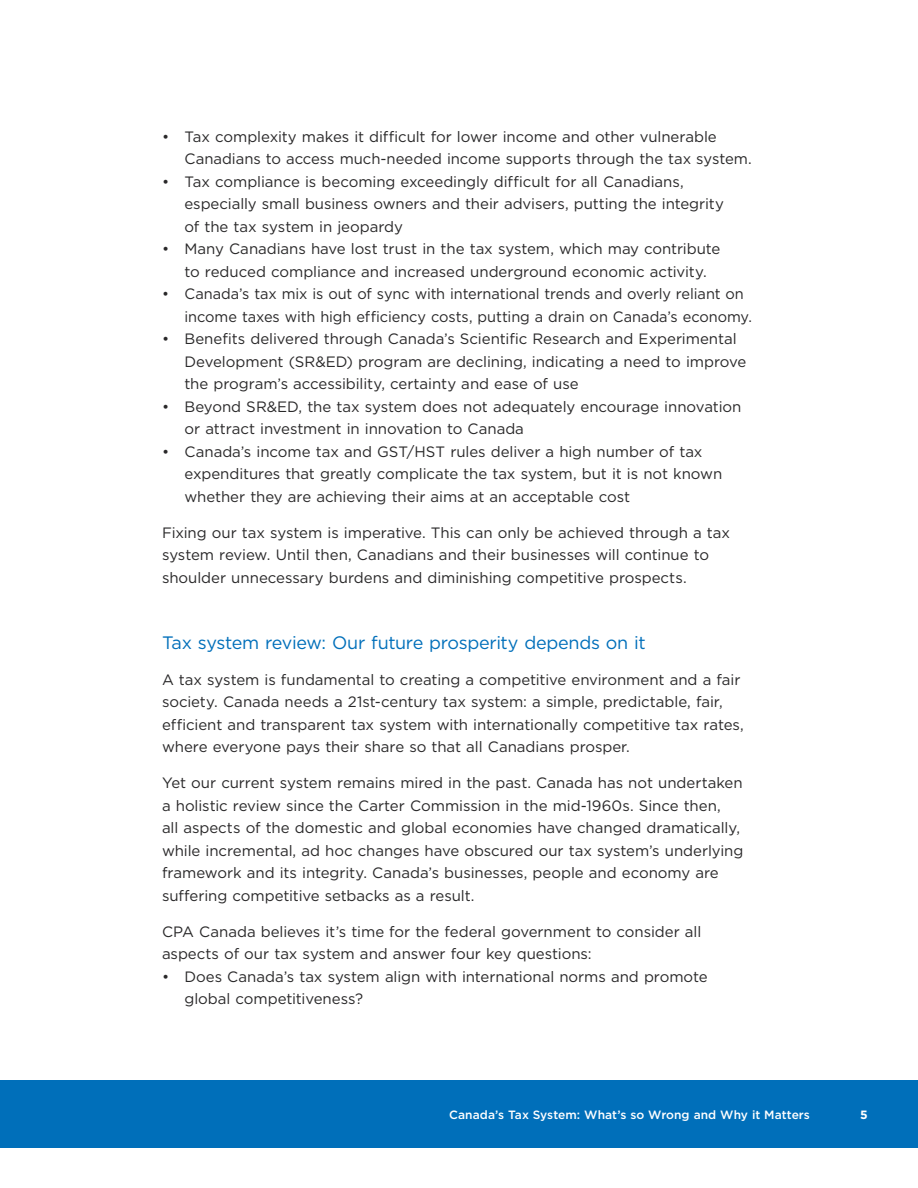
<style>
.page{position:relative;width:918px;height:1188px;background:#fff}
.page>*{position:absolute;margin:0;border:0;box-sizing:border-box;transform-origin:0 0}
.t1{font:18px "Gotham";letter-spacing:-.02em;color:#006fba}
.t2{font:15px/22.5px "Gotham";letter-spacing:-.005em;color:#292829}
.t3{font:500 12px "Gotham";color:#fff}
.t4{font:700 12px "Gotham";color:#fff}
</style>
<div class="page">
<div style="left:0;top:1080px;width:918px;height:68px;background:#006fba"></div>
<p class="t2" style="left:184px;top:125px;width:569px;text-indent:-22px">• Tax complexity makes it difficult for lower income and other vulnerable<br>Canadians to access much-needed income supports through the tax system.</p>
<p class="t2" style="left:184px;top:170px;width:541px;text-indent:-22px">• Tax compliance is becoming exceedingly difficult for all Canadians, especially small business owners and their advisers, putting the integrity of the tax system in jeopardy</p>
<p class="t2" style="left:162px;top:237px;width:560px;text-align:center">• Many Canadians have lost trust in the tax system, which may contribute to reduced compliance and increased underground economic activity.</p>
<p class="t2" style="left:184px;top:282px;width:569px;text-indent:-22px">• Canada’s tax mix is out of sync with international trends and overly reliant on income taxes with high efficiency costs, putting a drain on Canada’s economy.</p>
<p class="t2" style="left:184px;top:327px;width:563px;text-indent:-22px">• Benefits delivered through Canada’s Scientific Research and Experimental<br>Development (SR&amp;ED) program are declining, indicating a need to improve the program’s accessibility, certainty and ease of use</p>
<p class="t2" style="left:184px;top:395px;width:558px;text-indent:-22px">• Beyond SR&amp;ED, the tax system does not adequately encourage innovation or attract investment in innovation to Canada</p>
<p class="t2" style="left:184px;top:440px;width:539px;text-indent:-22px">• Canada’s income tax and GST/HST rules deliver a high number of tax expenditures that greatly complicate the tax system, but it is not known whether they are achieving their aims at an acceptable cost</p>
<p class="t2" style="left:162px;top:521px;width:570px">Fixing our tax system is imperative. This can only be achieved through a tax system review. Until then, Canadians and their businesses will continue to shoulder unnecessary burdens and diminishing competitive prospects.</p>
<h4 class="t1" style="left:162px;top:631px;width:485px">Tax system review: Our future prosperity depends on it</h4>
<p class="t2" style="left:162px;top:668px;width:583px">A tax system is fundamental to creating a competitive environment and a fair society. Canada needs a 21st-century tax system: a simple, predictable, fair, efficient and transparent tax system with internationally competitive tax rates, where everyone pays their share so that all Canadians prosper.</p>
<p class="t2" style="left:162px;top:771px;width:583px">Yet our current system remains mired in the past. Canada has not undertaken a holistic review since the Carter Commission in the mid-1960s. Since then,<br>all aspects of the domestic and global economies have changed dramatically, while incremental, ad hoc changes have obscured our tax system’s underlying framework and its integrity. Canada’s businesses, people and economy are suffering competitive setbacks as a result.</p>
<p class="t2" style="left:162px;top:920px;width:541px">CPA Canada believes it’s time for the federal government to consider all aspects of our tax system and answer four key questions:</p>
<p class="t2" style="left:184px;top:965px;width:525px;text-indent:-22px">• Does Canada’s tax system align with international norms and promote global competitiveness?</p>
<p class="t3" style="left:449px;top:1107px;width:362px">Canada’s Tax System: What’s so Wrong and Why it Matters</p>
<p class="t4" style="left:860px;top:1107px;width:9px">5</p>
</div>
